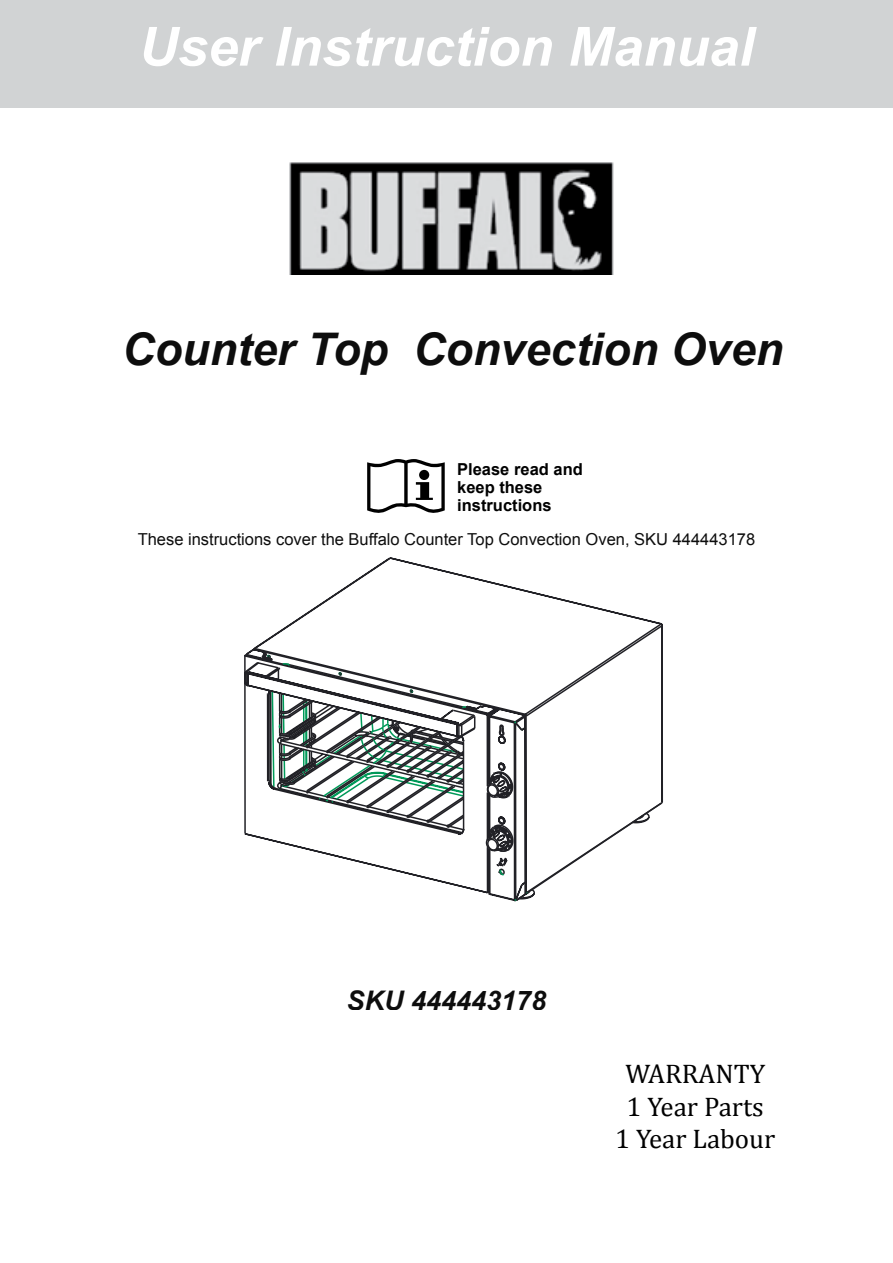
<style>
.page{position:relative;width:893px;height:1263px;background:#fff}
.page>*{position:absolute;margin:0;border:0;box-sizing:border-box;transform-origin:0 0}
.t1{font:italic 700 54px "Arial";color:#fff}
.t2{font:italic 700 45px "Arial";color:#000}
.t3{font:27px/32.4px "Cambria";color:#000;text-align:center}
.t4{font:italic 700 27px "Arial";color:#000}
.t5{font:16.5px "Arial";color:#000}
.t6{font:700 16.5px/18px "Arial";color:#000}
</style>
<div class="page">
<div style="left:0;top:0;width:893px;height:107px;background:#d1d3d4"></div>
<svg style="left:367px;top:459px;width:78px;height:54px"></svg>
<div style="left:419px;top:470px;width:10px;height:10px;background:#000;border-radius:50%"></div>
<img style="left:289px;top:162px;width:325px;height:113px">
<svg style="left:244px;top:557px;width:419px;height:337px"></svg>
<svg style="left:278px;top:662px;width:251px;height:240px"></svg>
<h1 class="t1" style="left:139px;top:12px;width:617px">User Instruction Manual</h1>
<h2 class="t2" style="left:122px;top:319px;width:662px">Counter Top Convection Oven</h2>
<p class="t6" style="left:457px;top:461px;width:127px">Please read and keep these instructions</p>
<p class="t5" style="left:138px;top:528px;width:619px">These instructions cover the Buffalo Counter Top Convection Oven, SKU 444443178</p>
<h3 class="t4" style="left:347px;top:982px;width:201px">SKU 444443178</h3>
<h3 class="t3" style="left:615px;top:1058px;width:162px">WARRANTY<br>1 Year Parts<br>1 Year Labour</h3>
</div>
